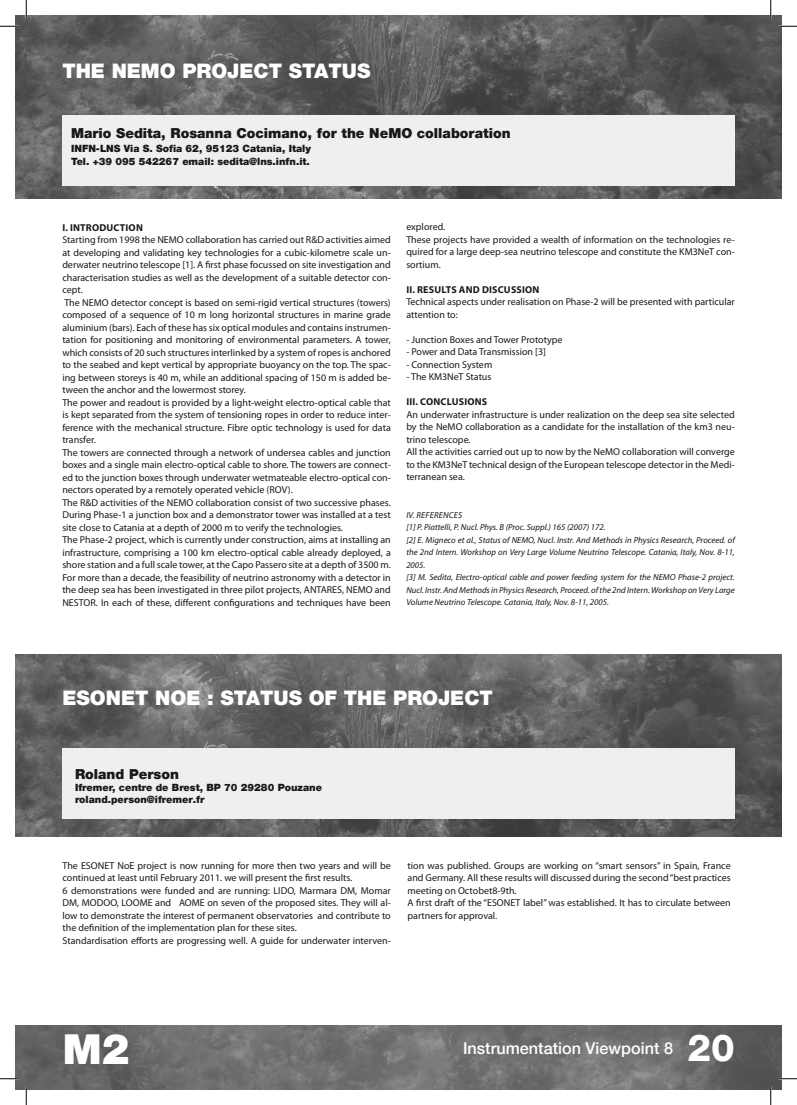
<style>
.page{position:relative;width:797px;height:1105px;background:#fff}
.page>*{position:absolute;margin:0;border:0;box-sizing:border-box;transform-origin:0 0}
.t1{font:900 41.25px "Helvetica Neue LT";color:#fff}
.t2{font:800 37.5px "Helvetica Neue LT";color:#fff}
.t3{font:900 20px "Helvetica Neue LT";color:#fff}
.t4{font:500 16.25px "Helvetica Neue LT";color:#fff}
.t5{font:900 13.75px "Helvetica Neue LT";color:#1a171c}
.t6{font:10px/12.5px "Myriad Pro";color:#1a171c}
.t7{font:900 10px/13.8px "Helvetica Neue LT";color:#1a171c}
.t8{font:700 10px "Myriad Pro";letter-spacing:.02em;color:#1a171c}
.t9{font:italic 8.75px/12.5px "Myriad Pro";color:#1a171c}
</style>
<div class="page">
<img style="left:16px;top:16px;width:765px;height:182px">
<img style="left:16px;top:1026px;width:765px;height:63px">
<img style="left:16px;top:654px;width:765px;height:182px">
<div style="left:62px;top:748px;width:672px;height:70px;background:#eeefef"></div>
<div style="left:62px;top:115px;width:672px;height:71px;background:#eeefef"></div>
<svg style="left:0;top:25px;width:19px;height:2px"></svg>
<svg style="left:778px;top:25px;width:19px;height:2px"></svg>
<svg style="left:0;top:1078px;width:19px;height:1px"></svg>
<svg style="left:778px;top:1078px;width:19px;height:1px"></svg>
<svg style="left:25px;top:0;width:2px;height:19px"></svg>
<svg style="left:25px;top:1086px;width:2px;height:19px"></svg>
<svg style="left:770px;top:0;width:1px;height:19px"></svg>
<svg style="left:770px;top:1086px;width:1px;height:19px"></svg>
<h3 class="t3" style="left:62px;top:59px;width:150px">The NeMO Project</h3>
<h3 class="t3" style="left:289px;top:59px;width:28px">Status</h3>
<h3 class="t5" style="left:71px;top:125px;width:441px">Mario Sedita, Rosanna Cocimano, for the NeMO collaboration</h3>
<p class="t7" style="left:71px;top:141px;width:241px">INFN-LNS Via S. Sofia 62, 95123 Catania, Italy<br>Tel. +39 095 542267 email: sedita@lns.infn.it.</p>
<p class="t8" style="left:62px;top:221px;width:18px">I. INTRODUCTION</p>
<p class="t6" style="left:62px;top:233px;width:330px">Starting from 1998 the NEMO collaboration has carried out R&amp;D activities aimed at developing and validating key technologies for a cubic-kilometre scale un&shy;derwater neutrino telescope [1]. A first phase focussed on site investigation and characterisation studies as well as the development of a suitable detector con&shy;cept.<br>The NEMO detector concept is based on semi-rigid vertical structures (towers) composed of a sequence of 10 m long horizontal structures in marine grade aluminium (bars). Each of these has six optical modules and contains instrumen&shy;tation for positioning and monitoring of environmental parameters. A tower, which consists of 20 such structures interlinked by a system of ropes is anchored to the seabed and kept vertical by appropriate buoyancy on the top. The spac&shy;ing between storeys is 40 m, while an additional spacing of 150 m is added be&shy;tween the anchor and the lowermost storey.<br>The power and readout is provided by a light-weight electro-optical cable that is kept separated from the system of tensioning ropes in order to reduce inter&shy;ference with the mechanical structure. Fibre optic technology is used for data transfer.<br>The towers are connected through a network of undersea cables and junction boxes and a single main electro-optical cable to shore. The towers are connect&shy;ed to the junction boxes through underwater wetmateable electro-optical con&shy;nectors operated by a remotely operated vehicle (ROV).<br>The R&amp;D activities of the NEMO collaboration consist of two successive phases.<br>During Phase-1 a junction box and a demonstrator tower was installed at a test site close to Catania at a depth of 2000 m to verify the technologies.<br>The Phase-2 project, which is currently under construction, aims at installing an infrastructure, comprising a 100 km electro-optical cable already deployed, a shore station and a full scale tower, at the Capo Passero site at a depth of 3500 m.<br>For more than a decade, the feasibility of neutrino astronomy with a detector in the deep sea has been investigated in three pilot projects, ANTARES, NEMO and NESTOR. In each of these, different configurations and techniques have been</p>
<p class="t6" style="left:406px;top:220px;width:330px">explored.<br>These projects have provided a wealth of information on the technologies re&shy;quired for a large deep-sea neutrino telescope and constitute the KM3NeT con&shy;sortium.</p>
<p class="t8" style="left:406px;top:283px;width:24px">II. RESULTS</p>
<p class="t8" style="left:459px;top:283px;width:8px">AND</p>
<p class="t8" style="left:482px;top:283px;width:14px">DISCUSSION</p>
<p class="t6" style="left:406px;top:295px;width:330px">Technical aspects under realisation on Phase-2 will be presented with particular attention to:</p>
<p class="t6" style="left:406px;top:333px;width:158px">- Junction Boxes and Tower Prototype</p>
<p class="t6" style="left:406px;top:345px;width:141px">- Power and Data Transmission [3]</p>
<p class="t6" style="left:406px;top:358px;width:87px">- Connection System</p>
<p class="t6" style="left:406px;top:370px;width:87px">- The KM3NeT Status</p>
<p class="t8" style="left:406px;top:395px;width:27px">III . CONCLUSIONS</p>
<p class="t6" style="left:406px;top:408px;width:330px">An underwater infrastructure is under realization on the deep sea site selected by the NeMO collaboration as a candidate for the installation of the km3 neu&shy;trino telescope.<br>All the activities carried out up to now by the NeMO collaboration will converge to the KM3NeT technical design of the European telescope detector in the Medi&shy;terranean sea.</p>
<p class="t9" style="left:406px;top:508px;width:330px">iv. References<br>[1] P. Piattelli, P. Nucl. Phys. B (Proc. Suppl.) 165 (2007) 172.<br>[2] E. Migneco et al., Status of NEMO, Nucl. Instr. And Methods in Physics Research, Proceed. of the 2nd Intern. Workshop on Very Large Volume Neutrino Telescope. Catania, Italy, Nov. 8-11, 2005.<br>[3] M. Sedita, Electro-optical cable and power feeding system for the NEMO Phase-2 project.<br>Nucl. Instr. And Methods in Physics Research, Proceed. of the 2nd Intern. Workshop on Very Large Volume Neutrino Telescope. Catania, Italy, Nov. 8-11, 2005.</p>
<h3 class="t3" style="left:62px;top:686px;width:186px">ESONET NoE : Status</h3>
<h3 class="t3" style="left:309px;top:686px;width:50px">of the</h3>
<h3 class="t3" style="left:393px;top:686px;width:16px">project</h3>
<h3 class="t5" style="left:75px;top:766px;width:105px">Roland Person</h3>
<p class="t7" style="left:75px;top:782px;width:248px;line-height:12px">Ifremer, centre de Brest, BP 70 29280 Pouzane roland.person@ifremer.fr</p>
<p class="t6" style="left:62px;top:859px;width:330px">The ESONET NoE project is now running for more then two years and will be continued at least until February 2011. we will present the first results.<br>6 demonstrations were funded and are running: LIDO, Marmara DM, Momar DM, MODOO, LOOME and AOME on seven of the proposed sites. They will al&shy;low to demonstrate the interest of permanent observatories and contribute to the definition of the implementation plan for these sites.<br>Standardisation efforts are progressing well. A guide for underwater interven-</p>
<p class="t6" style="left:407px;top:859px;width:324px">tion was published. Groups are working on “smart sensors” in Spain, France and Germany. All these results will discussed during the second “best practices meeting on Octobet8-9th.<br>A first draft of the “ESONET label” was established. It has to circulate between partners for approval.</p>
<h1 class="t1" style="left:63px;top:1025px;width:68px">m2</h1>
<h3 class="t4" style="left:463px;top:1038px;width:211px">Instrumentation Viewpoint 8</h3>
<h2 class="t2" style="left:687px;top:1025px;width:49px">20</h2>
</div>
